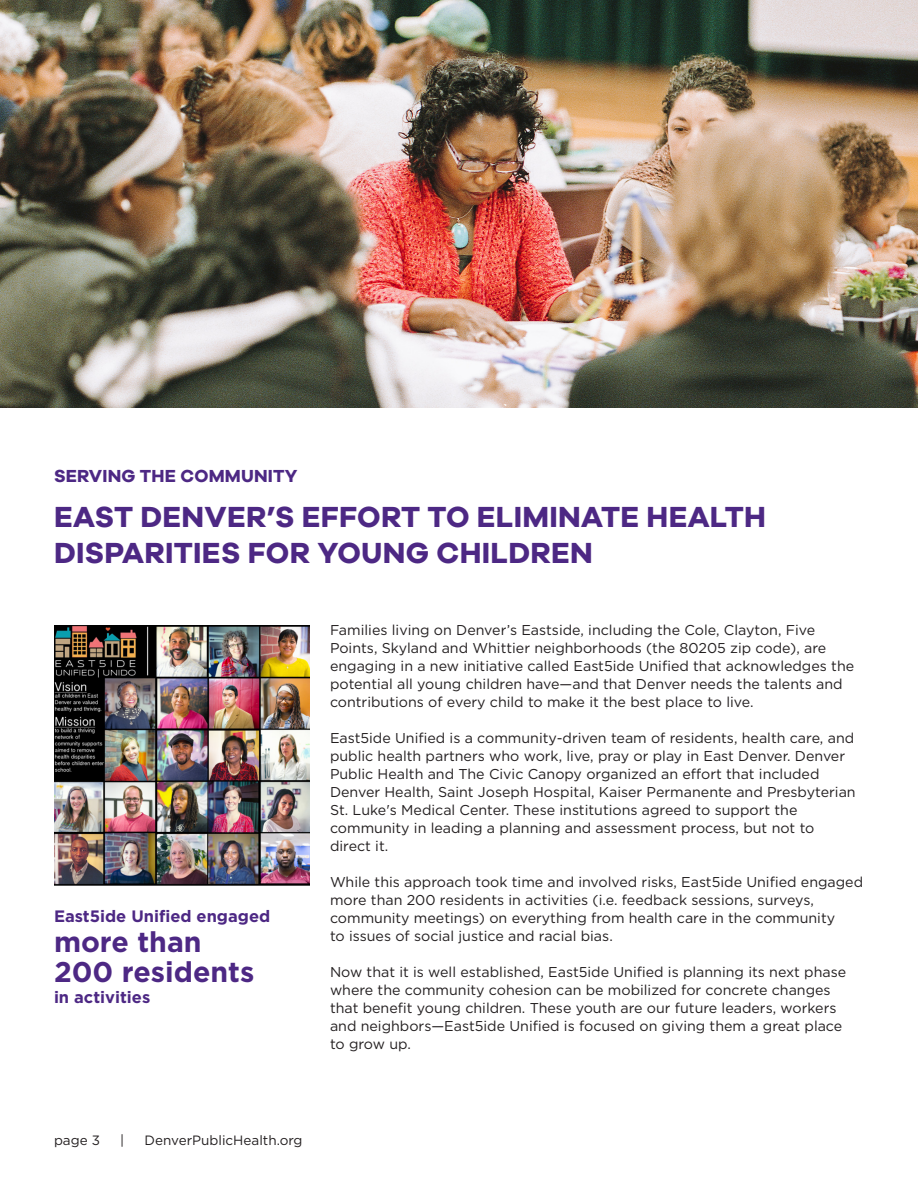
<style>
.page{position:relative;width:918px;height:1188px;background:#fff}
.page>*{position:absolute;margin:0;border:0;box-sizing:border-box;transform-origin:0 0}
.Heading-_CAPS_LG{font:700 30px/36px "Galano Grotesque";letter-spacing:.01em;color:#4d2884}
.Text{font:700 28.5px "Gotham";color:#4d2884}
.Heading-_caps_sm{font:700 18px "Galano Grotesque";letter-spacing:.01em;color:#4d2884}
.Text-2{font:700 16.5px "Gotham";color:#4d2884}
.Text-3{font:14.25px/18px "Gotham";color:#231f20}
.Text-4{font:13.5px "Gotham";color:#231f20}
</style>
<div class="page">
<img style="left:0;top:0;width:918px;height:408px">
<img style="left:54px;top:626px;width:256px;height:260px">
<p class="Heading-_caps_sm" style="left:54px;top:465px;width:245px">SERVING THE COMMUNITY</p>
<p class="Heading-_CAPS_LG" style="left:54px;top:498px;width:713px">EAST DENVER’S EFFORT TO ELIMINATE HEALTH<br>DISPARITIES FOR YOUNG CHILDREN</p>
<p class="Text-2" style="left:54px;top:905px;width:218px">East5ide Unified engaged</p>
<p class="Text" style="left:54px;top:923px;width:149px">more than</p>
<p class="Text" style="left:54px;top:953px;width:202px">200 residents</p>
<p class="Text-2" style="left:54px;top:986px;width:98px">in activities</p>
<p class="Text-3" style="left:330px;top:621px;width:526px">Families living on Denver’s Eastside, including the Cole, Clayton, Five Points, Skyland and Whittier neighborhoods (the 80205 zip code), are engaging in a new initiative called East5ide Unified that acknowledges the potential all young children have—and that Denver needs the talents and contributions of every child to make it the best place to live.</p>
<p class="Text-3" style="left:330px;top:729px;width:527px">East5ide Unified is a community-driven team of residents, health care, and public health partners who work, live, pray or play in East Denver. Denver Public Health and The Civic Canopy organized an effort that included Denver Health, Saint Joseph Hospital, Kaiser Permanente and Presbyterian St. Luke's Medical Center. These institutions agreed to support the community in leading a planning and assessment process, but not to direct it.</p>
<p class="Text-3" style="left:330px;top:873px;width:535px">While this approach took time and involved risks, East5ide Unified engaged more than 200 residents in activities (i.e. feedback sessions, surveys, community meetings) on everything from health care in the community<br>to issues of social justice and racial bias.</p>
<p class="Text-3" style="left:330px;top:963px;width:518px">Now that it is well established, East5ide Unified is planning its next phase where the community cohesion can be mobilized for concrete changes that benefit young children. These youth are our future leaders, workers and neighbors—East5ide Unified is focused on giving them a great place to grow up.</p>
<p class="Text-4" style="left:54px;top:1131px;width:48px">page 3</p>
<p class="Text-4" style="left:120px;top:1131px;width:6px">|</p>
<p class="Text-4" style="left:145px;top:1131px;width:159px">DenverPublicHealth.org</p>
</div>
